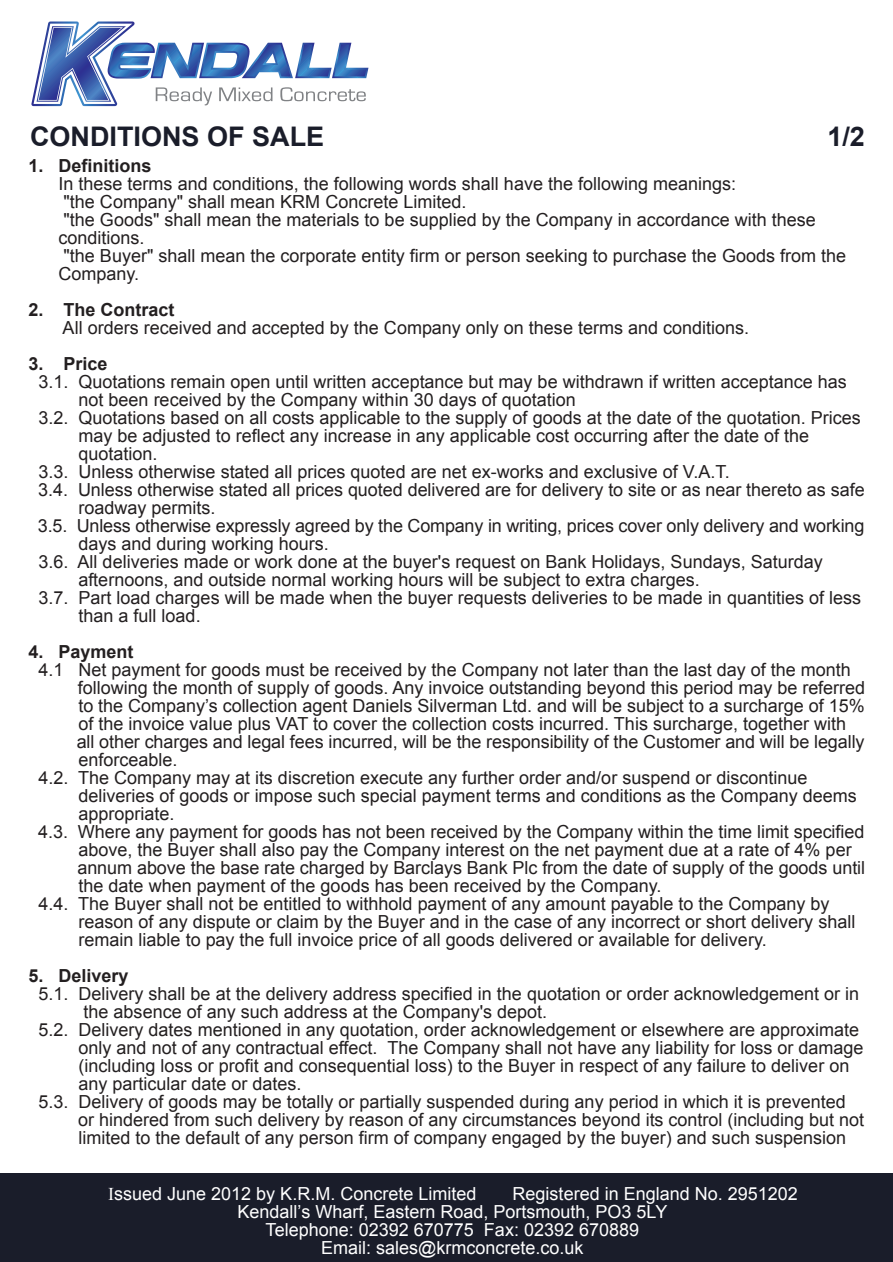
<style>
.page{position:relative;width:893px;height:1262px;background:#fff}
.page>*{position:absolute;margin:0;border:0;box-sizing:border-box;transform-origin:0 0}
.t1{font:700 27px "Arial";color:#1a1d2a}
.t2{font:18px/18px "Arial";color:#231f20}
.t3{font:18px "Arial";color:#fff}
.t4{font:700 18px "Arial";color:#231f20}
.s1{font-family:"Times New Roman"}
</style>
<div class="page">
<div style="left:0;top:1173px;width:892px;height:89px;background:#1a1d2a"></div>
<svg style="left:31px;top:21px;width:337px;height:85px"></svg>
<h1 class="t1" style="left:30px;top:119px;width:296px">CONDITIONS OF SALE</h1>
<h1 class="t1" style="left:827px;top:119px;width:39px">1/2</h1>
<p class="t4" style="left:28px;top:154px;width:125px">1. Definitions</p>
<p class="t2" style="left:59px;top:175px;width:789px">In these terms and conditions, the following words shall have the following meanings:<br>"the Company" shall mean KRM Concrete Limited.<br>"the Goods" shall mean the materials to be supplied by the Company in accordance with these conditions.<br>"the Buyer" shall mean the corporate entity firm or person seeking to purchase the Goods from the Company.</p>
<p class="t4" style="left:28px;top:298px;width:148px">2. The Contract</p>
<p class="t2" style="left:63px;top:319px;width:688px">All orders received and accepted by the Company only on these terms and conditions.</p>
<p class="t4" style="left:28px;top:352px;width:81px">3. Price</p>
<p class="t2" style="left:38px;top:373px;width:809px">3.1. Quotations remain open until written acceptance but may be withdrawn if written acceptance has</p>
<p class="t2" style="left:79px;top:391px;width:498px">not been received by the Company within 30 days of quotation</p>
<p class="t2" style="left:38px;top:409px;width:823px">3.2. Quotations based on all costs applicable to the supply of goods at the date of the quotation. Prices</p>
<p class="t2" style="left:79px;top:427px;width:732px">may be adjusted to reflect any increase in any applicable cost occurring after the date of the</p>
<p class="t2" style="left:79px;top:445px;width:80px">quotation.</p>
<p class="t2" style="left:38px;top:463px;width:692px">3.3. Unless otherwise stated all prices quoted are net ex-works and exclusive of V.A.T.</p>
<p class="t2" style="left:38px;top:481px;width:827px">3.4. Unless otherwise stated all prices quoted delivered are for delivery to site or as near thereto as safe</p>
<p class="t2" style="left:79px;top:499px;width:138px">roadway permits.</p>
<p class="t2" style="left:38px;top:517px;width:828px">3.5. Unless otherwise expressly agreed by the Company in writing, prices cover only delivery and working</p>
<p class="t2" style="left:78px;top:535px;width:252px">days and during working hours.</p>
<p class="t2" style="left:38px;top:553px;width:785px">3.6. All deliveries made or work done at the buyer's request on Bank Holidays, Sundays, Saturday</p>
<p class="t2" style="left:78px;top:571px;width:622px">afternoons, and outside normal working hours will be subject to extra charges.</p>
<p class="t2" style="left:38px;top:589px;width:824px">3.7. Part load charges will be made when the buyer requests deliveries to be made in quantities of less</p>
<p class="t2" style="left:78px;top:607px;width:124px">than a full load.</p>
<p class="t4" style="left:28px;top:640px;width:107px">4. Payment</p>
<p class="t2" style="left:38px;top:661px;width:813px">4.1 Net payment for goods must be received by the Company not later than the last day of the month</p>
<p class="t2" style="left:78px;top:679px;width:788px">following the month of supply of goods. Any invoice outstanding beyond this period may be referred</p>
<p class="t2" style="left:78px;top:697px;width:788px">to the Company’s collection agent Daniels Silverman Ltd. and will be subject to a surcharge of 15%</p>
<p class="t2" style="left:78px;top:715px;width:769px">of the invoice value plus VAT to cover the collection costs incurred. This surcharge, together with</p>
<p class="t2" style="left:77px;top:733px;width:789px">all other charges and legal fees incurred, will be the responsibility of the Customer and will be legally</p>
<p class="t2" style="left:78px;top:751px;width:101px">enforceable.</p>
<p class="t2" style="left:38px;top:769px;width:770px">4.2. The Company may at its discretion execute any further order and/or suspend or discontinue</p>
<p class="t2" style="left:78px;top:787px;width:779px">deliveries of goods or impose such special payment terms and conditions as the Company deems</p>
<p class="t2" style="left:78px;top:805px;width:98px">appropriate.</p>
<p class="t2" style="left:38px;top:823px;width:827px">4.3. Where any payment for goods has not been received by the Company within the time limit specified</p>
<p class="t2" style="left:78px;top:841px;width:774px">above, the Buyer shall also pay the Company interest on the net payment due at a rate of 4% per</p>
<p class="t2" style="left:77px;top:859px;width:789px">annum above the base rate charged by Barclays Bank Plc from the date of supply of the goods until</p>
<p class="t2" style="left:79px;top:877px;width:584px">the date when payment of the goods has been received by the Company.</p>
<p class="t2" style="left:39px;top:895px;width:792px">4.4. The Buyer shall not be entitled to withhold payment of any amount payable to the Company by</p>
<p class="t2" style="left:79px;top:913px;width:778px">reason of any dispute or claim by the Buyer and in the case of any incorrect or short delivery shall</p>
<p class="t2" style="left:79px;top:931px;width:689px">remain liable to pay the full invoice price of all goods delivered or available for delivery.</p>
<p class="t4" style="left:28px;top:964px;width:102px">5. Delivery</p>
<p class="t2" style="left:38px;top:985px;width:822px">5.1. Delivery shall be at the delivery address specified in the quotation or order acknowledgement or in</p>
<p class="t2" style="left:84px;top:1003px;width:465px">the absence of any such address at the Company's depot.</p>
<p class="t2" style="left:38px;top:1021px;width:822px">5.2. Delivery dates mentioned in any quotation, order acknowledgement or elsewhere are approximate</p>
<p class="t2" style="left:79px;top:1039px;width:786px">only and not of any contractual effect. The Company shall not have any liability for loss or damage</p>
<p class="t2" style="left:79px;top:1057px;width:772px">(including loss or profit and consequential loss) to the Buyer in respect of any failure to deliver on</p>
<p class="t2" style="left:79px;top:1075px;width:224px">any particular date or dates.</p>
<p class="t2" style="left:38px;top:1093px;width:808px">5.3. Delivery of goods may be totally or partially suspended during any period in which it is prevented</p>
<p class="t2" style="left:78px;top:1111px;width:787px">or hindered from such delivery by reason of any circumstances beyond its control (including but not</p>
<p class="t2" style="left:78px;top:1129px;width:769px">limited to the default of any person firm of company engaged by the buyer) and such suspension</p>
<p class="t3" style="left:108px;top:1181px;width:370px"><span class="s1">I</span>ssued June 2012 by K.R.M. Concrete Limited</p>
<p class="t3" style="left:512px;top:1181px;width:287px">Registered in England No. 2951202</p>
<p class="t3" style="left:237px;top:1199px;width:431px">Kendall’s Wharf, Eastern Road, Portsmouth, PO3 5LY</p>
<p class="t3" style="left:265px;top:1217px;width:375px">Telephone: 02392 670775 Fax: 02392 670889</p>
<p class="t3" style="left:321px;top:1235px;width:264px">Email: sales@krmconcrete.co.uk</p>
</div>
